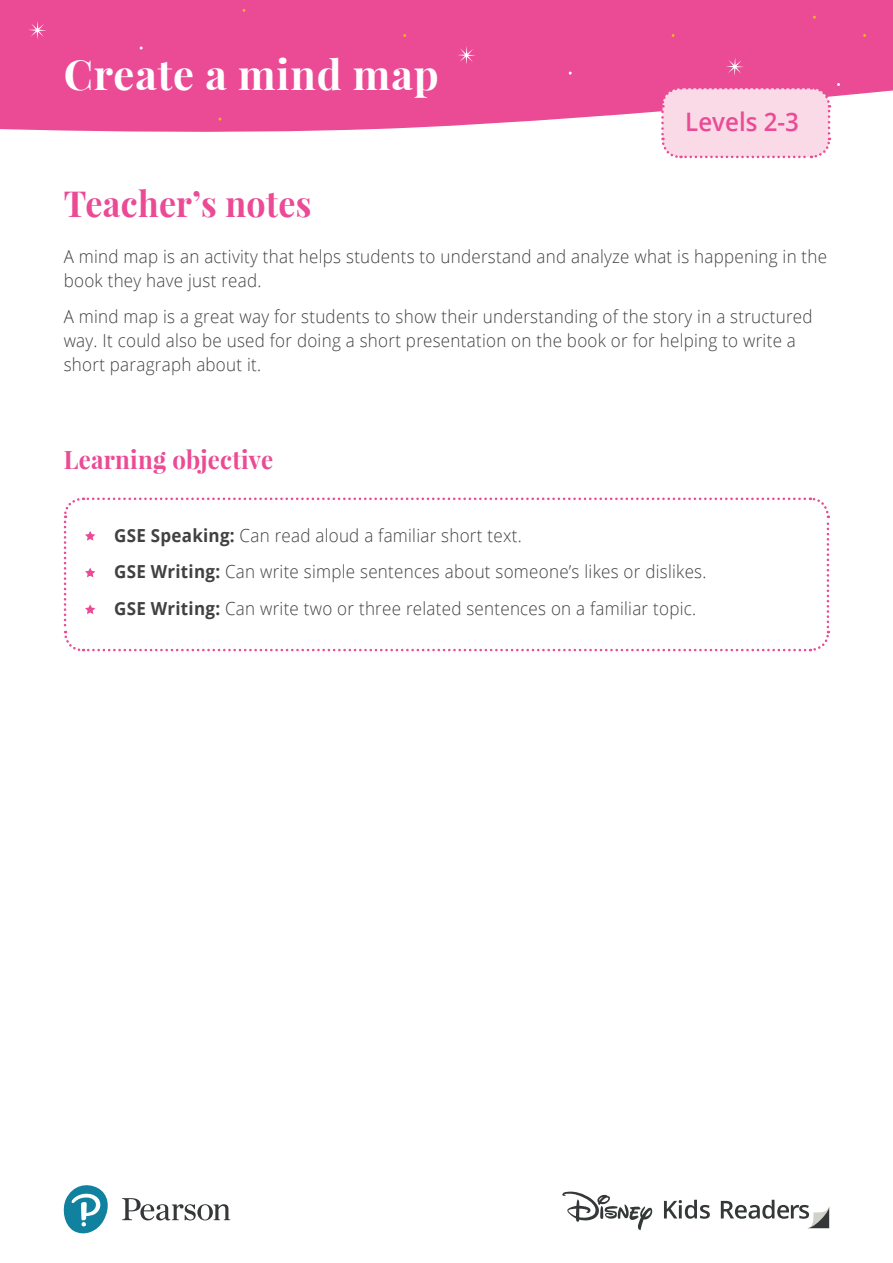
<style>
.page{position:relative;width:893px;height:1263px;background:#fff}
.page>*{position:absolute;margin:0;border:0;box-sizing:border-box;transform-origin:0 0}
.t1{font:700 41.55px "Playfair Display";letter-spacing:.02em;color:#fff}
.t2{font:700 36px "Playfair Display";letter-spacing:.01em;color:#eb4a95;scale:.94 1}
.t3{font:700 25.5px "Playfair Display";letter-spacing:.01em;color:#eb4a95;scale:.94 1}
.t4{font:600 25.5px "Open Sans";color:#eb4a95;scale:.94 1}
.t5{font:300 18px/24px "Open Sans";letter-spacing:.015em;color:#414042;scale:.94 1}
.s1{font-weight:700}
</style>
<div class="page">
<div style="left:0;top:0;width:893px;height:132px;background:#eb4a95"></div>
<svg style="left:63px;top:1185px;width:45px;height:49px"></svg>
<svg style="left:122px;top:1198px;width:108px;height:22px"></svg>
<svg style="left:562px;top:1191px;width:90px;height:40px"></svg>
<svg style="left:664px;top:1200px;width:46px;height:19px"></svg>
<svg style="left:721px;top:1200px;width:108px;height:28px"></svg>
<svg style="left:63px;top:497px;width:768px;height:155px"></svg>
<svg style="left:457px;top:46px;width:19px;height:19px"></svg>
<svg style="left:568px;top:72px;width:4px;height:3px"></svg>
<svg style="left:671px;top:34px;width:4px;height:3px"></svg>
<svg style="left:28px;top:21px;width:19px;height:19px"></svg>
<svg style="left:139px;top:47px;width:4px;height:3px"></svg>
<svg style="left:242px;top:9px;width:4px;height:3px"></svg>
<svg style="left:725px;top:57px;width:19px;height:19px"></svg>
<svg style="left:660px;top:83px;width:180px;height:76px;background:#f8ccdf"></svg>
<svg style="left:403px;top:34px;width:4px;height:3px"></svg>
<svg style="left:218px;top:118px;width:4px;height:3px"></svg>
<h1 class="t1" style="left:64px;top:49px;width:376px">Create a mind map</h1>
<h2 class="t2" style="left:64px;top:181px;width:265px">Teacher’s notes</h2>
<h3 class="t4" style="left:685px;top:105px;width:122px">Levels 2-3</h3>
<p class="t5" style="left:64px;top:244px;width:814px">A mind map is an activity that helps students to understand and analyze what is happening in the book they have just read.</p>
<p class="t5" style="left:64px;top:304px;width:798px">A mind map is a great way for students to show their understanding of the story in a structured way. It could also be used for doing a short presentation on the book or for helping to write a short paragraph about it.</p>
<h3 class="t3" style="left:64px;top:443px;width:224px">Learning objective</h3>
<p class="t5" style="left:114px;top:516px;width:632px;line-height:36.8px"><span class="s1">GSE Speaking:</span> Can read aloud a familiar short text.<br><span class="s1">GSE Writing:</span> Can write simple sentences about someone’s likes or dislikes.<br><span class="s1">GSE Writing:</span> Can write two or three related sentences on a familiar topic.</p>
</div>
